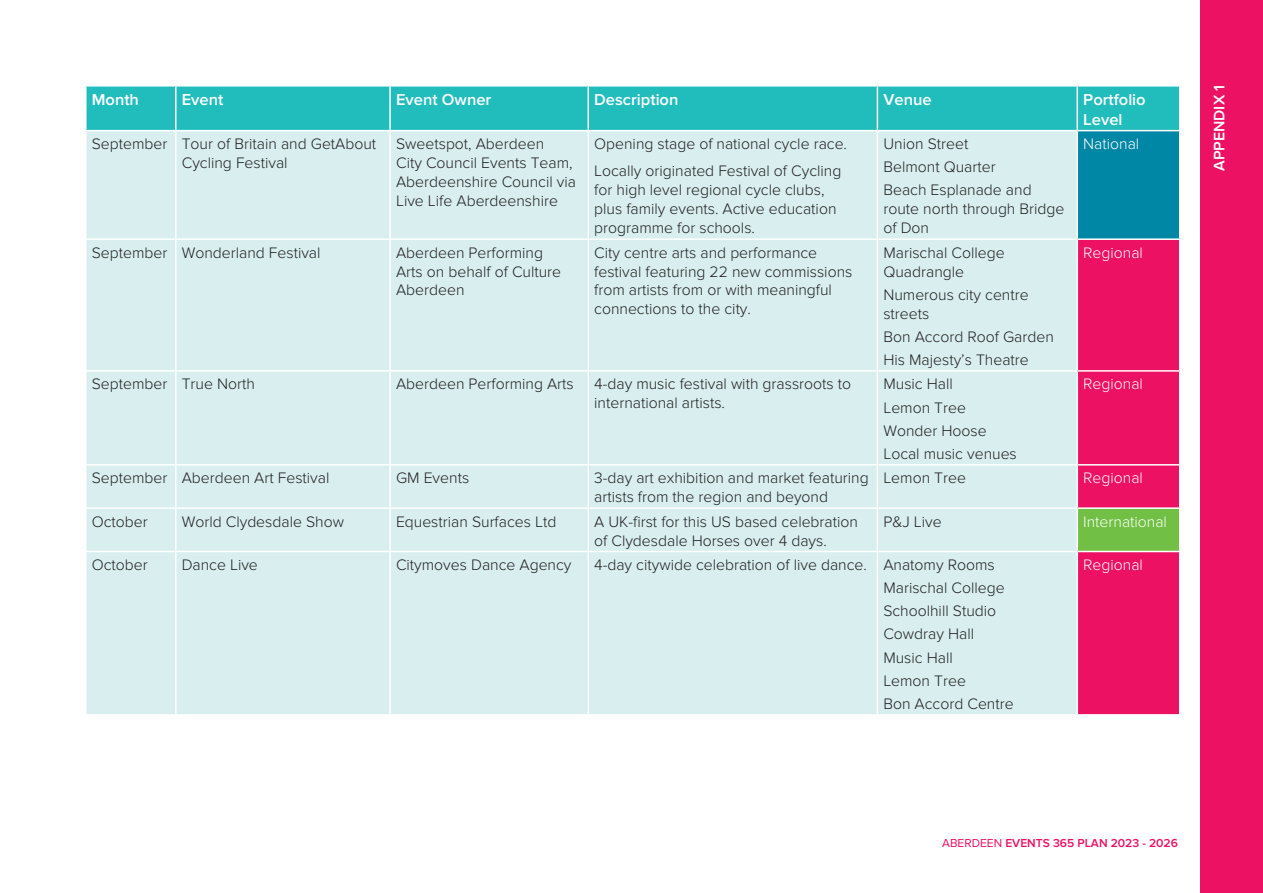
<style>
.page{position:relative;width:1263px;height:893px;background:#fff}
.page>*{position:absolute;margin:0;border:0;box-sizing:border-box;transform-origin:0 0}
.t1{font:600 16.5px/19.8px "Proxima Nova";color:#fff}
.t2{font:300 15.75px/18.9px "Proxima Nova";color:#231f20}
.t3{font:300 15.75px "Proxima Nova";color:#fff}
.t4{font:600 15.75px "Proxima Nova";color:#fff}
.t5{font:600 12px "Proxima Nova";color:#ec1163}
.s1{font-weight:400}
</style>
<div class="page">
<div style="left:87px;top:87px;width:989px;height:43px;background:#21bdbd"></div>
<div style="left:1077px;top:86px;width:103px;height:45px;background:#21bdbd"></div>
<div style="left:87px;top:131px;width:989px;height:583px;background:#d8eeef"></div>
<div style="left:1077px;top:131px;width:103px;height:108px;background:#0087a5"></div>
<div style="left:1078px;top:240px;width:101px;height:474px;background:#ec1163"></div>
<div style="left:1077px;top:508px;width:103px;height:43px;background:#71bf44"></div>
<hr style="left:175px;top:87px;width:1px;height:43px;background:#fff">
<hr style="left:389px;top:87px;width:2px;height:43px;background:#fff">
<hr style="left:587px;top:87px;width:2px;height:43px;background:#fff">
<hr style="left:877px;top:87px;width:1px;height:43px;background:#fff">
<hr style="left:1077px;top:85px;width:103px;height:2px;background:#fff">
<hr style="left:1076px;top:87px;width:2px;height:43px;background:#fff">
<hr style="left:1179px;top:87px;width:1px;height:43px;background:#fff">
<hr style="left:1077px;top:130px;width:103px;height:1px;background:#fff">
<hr style="left:85px;top:238px;width:91px;height:2px;background:#fff">
<hr style="left:176px;top:238px;width:214px;height:2px;background:#fff">
<hr style="left:390px;top:238px;width:198px;height:2px;background:#fff">
<hr style="left:588px;top:238px;width:289px;height:2px;background:#fff">
<hr style="left:877px;top:238px;width:200px;height:2px;background:#fff">
<hr style="left:1077px;top:238px;width:103px;height:2px;background:#fff">
<hr style="left:85px;top:464px;width:91px;height:2px;background:#fff">
<hr style="left:176px;top:464px;width:214px;height:2px;background:#fff">
<hr style="left:390px;top:464px;width:198px;height:2px;background:#fff">
<hr style="left:588px;top:464px;width:289px;height:2px;background:#fff">
<hr style="left:877px;top:464px;width:200px;height:2px;background:#fff">
<hr style="left:1077px;top:464px;width:103px;height:2px;background:#fff">
<hr style="left:85px;top:507px;width:91px;height:2px;background:#fff">
<hr style="left:176px;top:507px;width:214px;height:2px;background:#fff">
<hr style="left:390px;top:507px;width:198px;height:2px;background:#fff">
<hr style="left:588px;top:507px;width:289px;height:2px;background:#fff">
<hr style="left:877px;top:507px;width:200px;height:2px;background:#fff">
<hr style="left:1077px;top:507px;width:103px;height:2px;background:#fff">
<hr style="left:85px;top:551px;width:91px;height:1px;background:#fff">
<hr style="left:176px;top:551px;width:214px;height:1px;background:#fff">
<hr style="left:390px;top:551px;width:198px;height:1px;background:#fff">
<hr style="left:588px;top:551px;width:289px;height:1px;background:#fff">
<hr style="left:877px;top:551px;width:200px;height:1px;background:#fff">
<hr style="left:1077px;top:551px;width:103px;height:1px;background:#fff">
<hr style="left:175px;top:131px;width:1px;height:107px;background:#fff">
<hr style="left:389px;top:131px;width:2px;height:107px;background:#fff">
<hr style="left:587px;top:131px;width:2px;height:107px;background:#fff">
<hr style="left:877px;top:131px;width:1px;height:107px;background:#fff">
<hr style="left:1076px;top:131px;width:2px;height:107px;background:#fff">
<hr style="left:1179px;top:131px;width:1px;height:107px;background:#fff">
<hr style="left:175px;top:240px;width:1px;height:130px;background:#fff">
<hr style="left:389px;top:240px;width:2px;height:130px;background:#fff">
<hr style="left:587px;top:240px;width:2px;height:130px;background:#fff">
<hr style="left:877px;top:240px;width:1px;height:130px;background:#fff">
<hr style="left:85px;top:370px;width:91px;height:2px;background:#fff">
<hr style="left:176px;top:370px;width:214px;height:2px;background:#fff">
<hr style="left:175px;top:372px;width:1px;height:92px;background:#fff">
<hr style="left:390px;top:370px;width:198px;height:2px;background:#fff">
<hr style="left:389px;top:372px;width:2px;height:92px;background:#fff">
<hr style="left:588px;top:370px;width:289px;height:2px;background:#fff">
<hr style="left:587px;top:372px;width:2px;height:92px;background:#fff">
<hr style="left:877px;top:370px;width:200px;height:2px;background:#fff">
<hr style="left:877px;top:372px;width:1px;height:92px;background:#fff">
<hr style="left:1077px;top:370px;width:103px;height:2px;background:#fff">
<hr style="left:175px;top:466px;width:1px;height:41px;background:#fff">
<hr style="left:389px;top:466px;width:2px;height:41px;background:#fff">
<hr style="left:587px;top:466px;width:2px;height:41px;background:#fff">
<hr style="left:877px;top:466px;width:1px;height:41px;background:#fff">
<hr style="left:175px;top:509px;width:1px;height:42px;background:#fff">
<hr style="left:389px;top:509px;width:2px;height:42px;background:#fff">
<hr style="left:587px;top:509px;width:2px;height:42px;background:#fff">
<hr style="left:877px;top:509px;width:1px;height:42px;background:#fff">
<hr style="left:1076px;top:509px;width:2px;height:42px;background:#fff">
<hr style="left:1179px;top:509px;width:1px;height:42px;background:#fff">
<hr style="left:175px;top:552px;width:1px;height:162px;background:#fff">
<hr style="left:389px;top:552px;width:2px;height:162px;background:#fff">
<hr style="left:587px;top:552px;width:2px;height:162px;background:#fff">
<hr style="left:877px;top:552px;width:1px;height:162px;background:#fff">
<div style="left:1200px;top:0;width:63px;height:893px;background:#ec1163"></div>
<p class="t1" style="left:92px;top:90px;width:49px">Month</p>
<p class="t1" style="left:182px;top:90px;width:43px">Event</p>
<p class="t1" style="left:396px;top:90px;width:97px">Event Owner</p>
<p class="t1" style="left:594px;top:90px;width:86px">Description</p>
<p class="t1" style="left:883px;top:90px;width:50px">Venue</p>
<p class="t1" style="left:1083px;top:90px;width:64px">Portfolio<br>Level</p>
<p class="t2" style="left:92px;top:135px;width:286px;text-align:center">September Tour of Britain and GetAbout<br>Cycling Festival</p>
<p class="t2" style="left:396px;top:135px;width:181px">Sweetspot, Aberdeen<br>City Council Events Team,<br>Aberdeenshire Council via<br>Live Life Aberdeenshire</p>
<p class="t2" style="left:594px;top:130px;width:254px;line-height:27.5px">Opening stage of national cycle race.<br>Locally originated Festival of Cycling</p>
<p class="t2" style="left:883px;top:132px;width:150px;line-height:23.1px">Union Street<br>Belmont Quarter<br>Beach Esplanade and</p>
<p class="t2" style="left:883px;top:200px;width:183px">route north through Bridge of Don</p>
<p class="t3" style="left:1083px;top:135px;width:57px">National</p>
<p class="t2" style="left:594px;top:181px;width:244px">for high level regional cycle clubs, plus family events. Active education programme for schools.</p>
<p class="t2" style="left:92px;top:243px;width:230px">September Wonderland Festival</p>
<p class="t2" style="left:396px;top:243px;width:167px">Aberdeen Performing<br>Arts on behalf of Culture<br>Aberdeen</p>
<p class="t2" style="left:594px;top:243px;width:260px">City centre arts and performance festival featuring 22 new commissions from artists from or with meaningful connections to the city.</p>
<p class="t2" style="left:883px;top:243px;width:123px">Marischal College<br>Quadrangle</p>
<p class="t2" style="left:883px;top:285px;width:147px">Numerous city centre streets</p>
<p class="t2" style="left:883px;top:325px;width:172px;line-height:23.1px">Bon Accord Roof Garden<br>His Majesty’s Theatre</p>
<p class="t3" style="left:1083px;top:243px;width:61px">Regional</p>
<p class="t2" style="left:92px;top:375px;width:165px">September True North</p>
<p class="t2" style="left:396px;top:375px;width:179px">Aberdeen Performing Arts</p>
<p class="t2" style="left:594px;top:375px;width:258px">4-day music festival with grassroots to international artists.</p>
<p class="t2" style="left:883px;top:373px;width:135px;line-height:23.1px">Music Hall<br>Lemon Tree<br>Wonder Hoose<br>Local music venues</p>
<p class="t3" style="left:1083px;top:375px;width:61px">Regional</p>
<p class="t2" style="left:92px;top:469px;width:239px">September Aberdeen Art Festival</p>
<p class="t2" style="left:396px;top:469px;width:75px">GM Events</p>
<p class="t2" style="left:594px;top:469px;width:276px">3-day art exhibition and market featuring artists from the region and beyond</p>
<p class="t2" style="left:883px;top:469px;width:84px">Lemon Tree</p>
<p class="t3" style="left:1083px;top:469px;width:61px">Regional</p>
<p class="t2" style="left:92px;top:512px;width:58px">October</p>
<p class="t2" style="left:182px;top:512px;width:164px">World Clydesdale Show</p>
<p class="t2" style="left:396px;top:512px;width:162px">Equestrian Surfaces Ltd</p>
<p class="t2" style="left:594px;top:512px;width:265px">A UK-first for this US based celebration of Clydesdale Horses over 4 days.</p>
<p class="t2" style="left:883px;top:512px;width:60px">P&amp;J Live</p>
<p class="t3" style="left:1083px;top:512px;width:85px">International</p>
<p class="t2" style="left:92px;top:555px;width:58px">October</p>
<p class="t2" style="left:182px;top:555px;width:78px">Dance Live</p>
<p class="t2" style="left:396px;top:555px;width:177px">Citymoves Dance Agency</p>
<p class="t2" style="left:883px;top:553px;width:132px;line-height:23.1px;text-indent:-289px">4-day citywide celebration of live dance. Anatomy Rooms<br>Marischal College<br>Schoolhill Studio<br>Cowdray Hall<br>Music Hall<br>Lemon Tree<br>Bon Accord Centre</p>
<p class="t3" style="left:1083px;top:556px;width:61px">Regional</p>
<p class="t4" style="left:1210px;top:171px;width:87px;rotate:-90deg">APPENDIX 1</p>
<p class="t5" style="left:942px;top:836px;width:237px"><span class="s1">ABERDEEN</span> EVENTS 365 PLAN 2023 - 2026</p>
</div>
